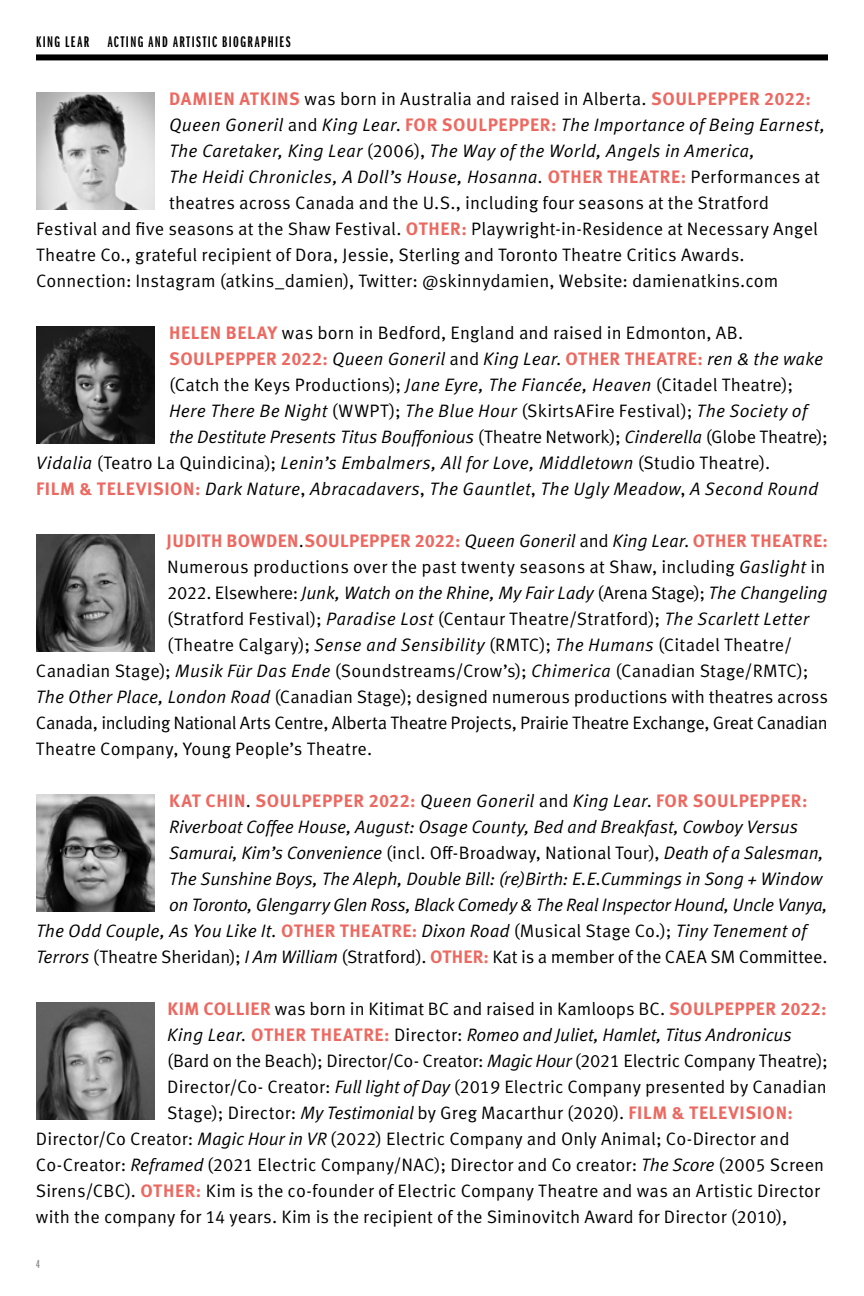
<style>
.page{position:relative;width:864px;height:1296px;background:#fff}
.page>*{position:absolute;margin:0;border:0;box-sizing:border-box;transform-origin:0 0}
.t1{font:18px/26px "Meta Pro Norm";letter-spacing:.005em;color:#000}
.t2{font:18px/26px "Meta Pro Norm Ita";letter-spacing:.005em;color:#000}
.t3{font:700 18px "Meta Pro";letter-spacing:.025em;color:#ec6961}
.t4{font:18px "Meta Pro Norm";letter-spacing:-.02em;color:#000}
.t5{font:18px "Meta Pro Norm Ita";letter-spacing:-.015em;color:#000}
.t6{font:18px "Meta Pro Norm Ita";letter-spacing:-.025em;color:#000}
.t7{font:16px "Franklin Gothic LT Pro Dm X Cm";letter-spacing:.095em;color:#000}
.t8{font:12px "Franklin Gothic LT Pro Dm X Cm";color:#8a8c8e}
.s1{font-family:"Meta Pro";font-weight:700;color:#ec6961}
.s2{font-family:"Meta Pro Norm"}
.s3{font-family:"Meta Pro Norm Ita"}
.s4{font-family:"Meta Pro Norm";font-weight:400;color:#000}
.s5{font-family:"Meta Pro Norm Ita";font-weight:400;color:#000}
</style>
<div class="page">
<div style="left:36px;top:54px;width:792px;height:6px;background:#000"></div>
<img style="left:36px;top:92px;width:119px;height:117px">
<img style="left:36px;top:326px;width:119px;height:117px">
<img style="left:36px;top:534px;width:119px;height:117px">
<img style="left:36px;top:794px;width:119px;height:117px">
<img style="left:36px;top:1002px;width:119px;height:117px">
<p class="t7" style="left:36px;top:33px;width:256px">KING LEAR ACTING AND ARTISTIC BIOGRAPHIES</p>
<p class="t1" style="left:169px;top:85px;width:643px"><span class="s1">DAMIEN ATKINS</span> was born in Australia and raised in Alberta. <span class="s1">SOULPEPPER 2022:</span></p>
<p class="t2" style="left:169px;top:111px;width:658px">Queen Goneril <span class="s2">and</span> King Lear<span class="s2">.</span> <span class="s1">FOR SOULPEPPER:</span> The Importance of Being Earnest,<br>The Caretaker, King Lear <span class="s2">(2006),</span> The Way of the World, Angels in America,<br>The Heidi Chronicles, A Doll’s House, Hosanna. <span class="s1">OTHER THEATRE:</span> <span class="s2">Performances at</span></p>
<p class="t1" style="left:36px;top:189px;width:784px;text-indent:133px">theatres across Canada and the U.S., including four seasons at the Stratford Festival and five seasons at the Shaw Festival. <span class="s1">OTHER:</span> Playwright-in-Residence at Necessary Angel Theatre Co., grateful recipient of Dora, Jessie, Sterling and Toronto Theatre Critics Awards.<br>Connection: Instagram (atkins_damien), Twitter: @skinnydamien, Website: damienatkins.com</p>
<p class="t1" style="left:169px;top:319px;width:576px"><span class="s1">HELEN BELAY</span> was born in Bedford, England and raised in Edmonton, AB.</p>
<p class="t2" style="left:169px;top:345px;width:655px"><span class="s1">SOULPEPPER 2022:</span> Queen Goneril <span class="s2">and</span> King Lear<span class="s2">.</span> <span class="s1">OTHER THEATRE:</span> ren &amp; the wake</p>
<p class="t1" style="left:169px;top:371px;width:626px">(Catch the Keys Productions); <span class="s3">Jane Eyre, The Fiancée, Heaven</span> (Citadel Theatre);</p>
<p class="t2" style="left:169px;top:397px;width:640px">Here There Be Night <span class="s2">(WWPT);</span> The Blue Hour <span class="s2">(SkirtsAFire Festival);</span> The Society of</p>
<p class="t2" style="left:169px;top:423px;width:660px">the Destitute Presents Titus Bouffonious <span class="s2">(Theatre Network);</span> Cinderella <span class="s2">(Globe Theatre);</span></p>
<p class="t2" style="left:36px;top:449px;width:736px">Vidalia <span class="s2">(Teatro La Quindicina);</span> Lenin’s Embalmers, All for Love, Middletown <span class="s2">(Studio Theatre).</span></p>
<p class="t2" style="left:36px;top:475px;width:784px"><span class="s1">FILM &amp; TELEVISION:</span> Dark Nature<span class="s2">,</span> Abracadavers<span class="s2">,</span> The Gauntlet<span class="s2">,</span> The Ugly Meadow<span class="s2">,</span> A Second Round</p>
<p class="t3" style="left:167px;top:527px;width:663px">JUDITH BOWDEN<span class="s4">.</span>SOULPEPPER 2022: <span class="s5">Queen Goneril</span> <span class="s4">and</span> <span class="s5">King Lear</span><span class="s4">.</span> OTHER THEATRE:</p>
<p class="t1" style="left:167px;top:553px;width:660px">Numerous productions over the past twenty seasons at Shaw, including <span class="s3">Gaslight</span> in</p>
<p class="t2" style="left:167px;top:579px;width:662px"><span class="s2">2022. Elsewhere:</span> Junk, Watch on the Rhine, My Fair Lady <span class="s2">(Arena Stage);</span> The Changeling</p>
<p class="t1" style="left:167px;top:605px;width:644px">(Stratford Festival); <span class="s3">Paradise Lost</span> (Centaur Theatre/Stratford); <span class="s3">The Scarlett Letter</span></p>
<p class="t1" style="left:167px;top:631px;width:626px">(Theatre Calgary); <span class="s3">Sense and Sensibility</span> (RMTC); <span class="s3">The Humans</span> (Citadel Theatre/</p>
<p class="t1" style="left:36px;top:657px;width:774px">Canadian Stage); <span class="s3">Musik Für Das Ende</span> (Soundstreams/Crow’s); <span class="s3">Chimerica</span> (Canadian Stage/RMTC);</p>
<p class="t1" style="left:36px;top:683px;width:794px"><span class="s3">The Other Place, London Road</span> (Canadian Stage); designed numerous productions with theatres across</p>
<p class="t4" style="left:36px;top:709px;width:793px">Canada, including National Arts Centre, Alberta Theatre Projects, Prairie Theatre Exchange, Great Canadian</p>
<p class="t1" style="left:36px;top:735px;width:338px">Theatre Company, Young People’s Theatre.</p>
<p class="t3" style="left:169px;top:787px;width:640px">KAT CHIN<span class="s4">.</span> SOULPEPPER 2022: <span class="s5">Queen Goneril</span> <span class="s4">and</span> <span class="s5">King Lear</span><span class="s4">.</span> FOR SOULPEPPER:</p>
<p class="t2" style="left:169px;top:813px;width:631px">Riverboat Coffee House, August: Osage County, Bed and Breakfast, Cowboy Versus</p>
<p class="t5" style="left:169px;top:839px;width:656px">Samurai, Kim’s Convenience <span class="s2">(incl. Off-Broadway, National Tour),</span> Death of a Salesman,</p>
<p class="t2" style="left:169px;top:865px;width:655px">The Sunshine Boys, The Aleph, Double Bill: (re)Birth: E.E.Cummings in Song + Window</p>
<p class="t6" style="left:169px;top:891px;width:660px">on Toronto, Glengarry Glen Ross, Black Comedy &amp; The Real Inspector Hound, Uncle Vanya,</p>
<p class="t2" style="left:36px;top:917px;width:772px">The Odd Couple, As You Like It. <span class="s1">OTHER THEATRE:</span> Dixon Road <span class="s2">(Musical Stage Co.);</span> Tiny Tenement of</p>
<p class="t1" style="left:36px;top:943px;width:793px"><span class="s3">Terrors</span> (Theatre Sheridan); <span class="s3">I Am William</span> (Stratford). <span class="s1">OTHER:</span> Kat is a member of the CAEA SM Committee.</p>
<p class="t1" style="left:167px;top:995px;width:661px"><span class="s1">KIM COLLIER</span> was born in Kitimat BC and raised in Kamloops BC. <span class="s1">SOULPEPPER 2022:</span></p>
<p class="t2" style="left:167px;top:1021px;width:626px">King Lear. <span class="s1">OTHER THEATRE:</span> <span class="s2">Director:</span> Romeo and Juliet, Hamlet, Titus Andronicus</p>
<p class="t1" style="left:167px;top:1047px;width:662px">(Bard on the Beach); Director/Co- Creator: <span class="s3">Magic Hour</span> (2021 Electric Company Theatre);</p>
<p class="t1" style="left:167px;top:1073px;width:661px">Director/Co- Creator: <span class="s3">Full light of Day</span> (2019 Electric Company presented by Canadian</p>
<p class="t1" style="left:167px;top:1099px;width:627px">Stage); Director: <span class="s3">My Testimonial</span> by Greg Macarthur (2020). <span class="s1">FILM &amp; TELEVISION:</span></p>
<p class="t1" style="left:36px;top:1125px;width:755px">Director/Co Creator: <span class="s3">Magic Hour in VR</span> (2022) Electric Company and Only Animal; Co-Director and</p>
<p class="t1" style="left:36px;top:1151px;width:790px">Co-Creator: <span class="s3">Reframed</span> (2021 Electric Company/NAC); Director and Co creator: <span class="s3">The Score</span> (2005 Screen</p>
<p class="t1" style="left:36px;top:1177px;width:786px">Sirens/CBC). <span class="s1">OTHER:</span> Kim is the co-founder of Electric Company Theatre and was an Artistic Director</p>
<p class="t1" style="left:36px;top:1203px;width:753px">with the company for 14 years. Kim is the recipient of the Siminovitch Award for Director (2010),</p>
<p class="t8" style="left:36px;top:1258px;width:5px">4</p>
</div>
